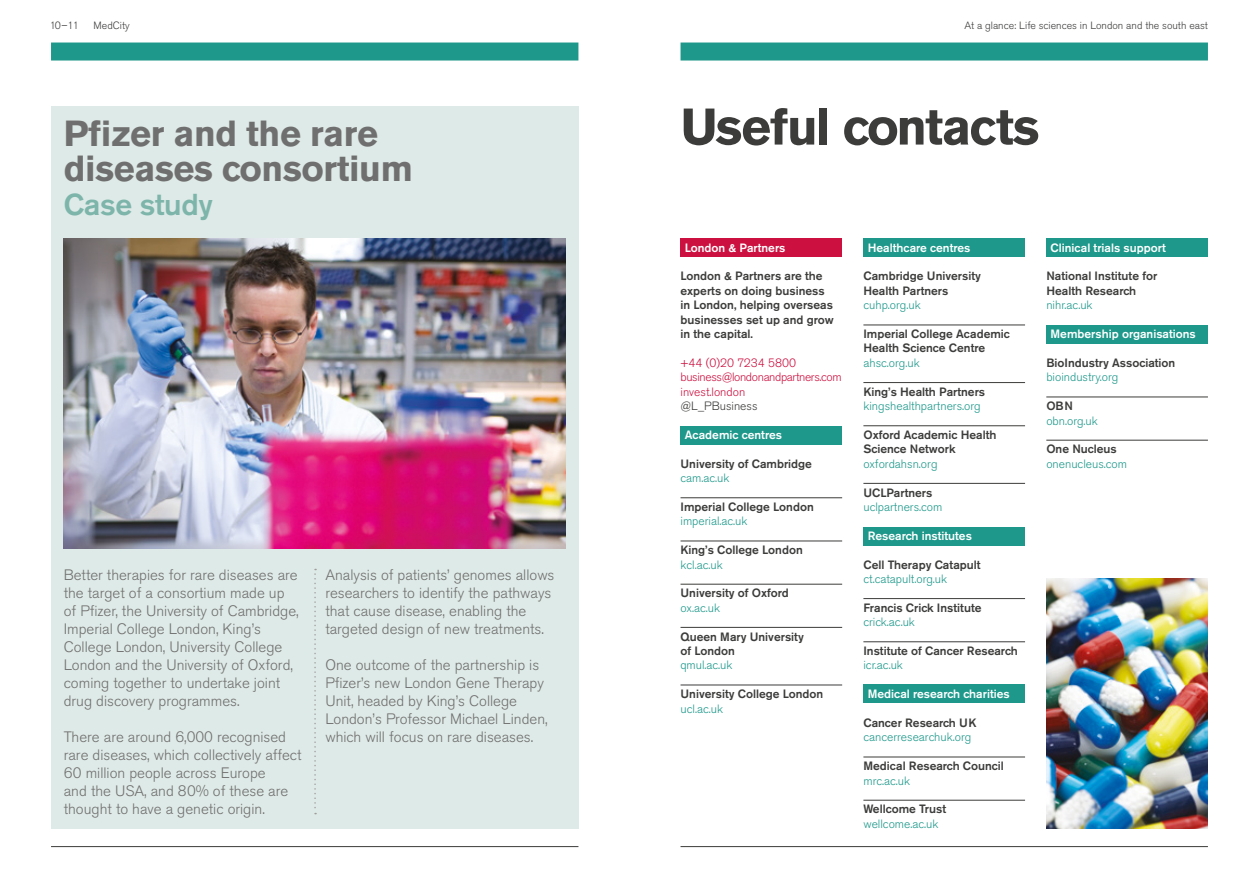
<style>
.page{position:relative;width:1259px;height:893px;background:#fff}
.page>*{position:absolute;margin:0;border:0;box-sizing:border-box;transform-origin:0 0}
.t1{font:700 51px "Akzidenz Grotesk BE";letter-spacing:-.025em;color:#3c3c3b}
.t2{font:700 36px/34.5px "Akzidenz Grotesk BE";letter-spacing:-.01em;color:#706f6f}
.t3{font:500 30px "Akzidenz Grotesk BE";letter-spacing:-.01em;color:#7db5ab}
.t4{font:300 15px/18px "Akzidenz Grotesk BE";color:#706f6f}
.t5{font:500 12px/14.4px "Akzidenz Grotesk BE";color:#3c3c3b}
.t6{font:300 12px "Akzidenz Grotesk BE";color:#1d988a}
.t7{font:500 12px "Akzidenz Grotesk BE";color:#fff}
.t8{font:300 12px/14.4px "Akzidenz Grotesk BE";letter-spacing:-.03em;color:#cc1140}
.t9{font:300 12px "Akzidenz Grotesk BE";color:#3c3c3b}
.t10{font:300 10.5px "Akzidenz Grotesk BE";color:#3c3c3b}
</style>
<div class="page">
<hr style="left:51px;top:846px;width:527px;height:1px;background:#3c3c3b">
<div style="left:51px;top:43px;width:527px;height:18px;background:#1d988a"></div>
<hr style="left:680px;top:846px;width:528px;height:1px;background:#3c3c3b">
<div style="left:51px;top:106px;width:527px;height:723px;background:#deeae7"></div>
<div style="left:680px;top:43px;width:528px;height:18px;background:#1d988a"></div>
<div style="left:863px;top:684px;width:162px;height:19px;background:#1d988a"></div>
<div style="left:863px;top:527px;width:162px;height:18px;background:#1d988a"></div>
<div style="left:1046px;top:238px;width:162px;height:19px;background:#1d988a"></div>
<div style="left:1046px;top:325px;width:162px;height:18px;background:#1d988a"></div>
<div style="left:680px;top:426px;width:162px;height:19px;background:#1d988a"></div>
<div style="left:863px;top:238px;width:161px;height:19px;background:#1d988a"></div>
<div style="left:680px;top:238px;width:162px;height:19px;background:#cc1140"></div>
<hr style="left:680px;top:497px;width:162px;height:1px;background:#3c3c3b">
<hr style="left:680px;top:541px;width:162px;height:1px;background:#3c3c3b">
<hr style="left:680px;top:584px;width:162px;height:1px;background:#3c3c3b">
<hr style="left:680px;top:627px;width:162px;height:1px;background:#3c3c3b">
<hr style="left:680px;top:685px;width:162px;height:1px;background:#3c3c3b">
<hr style="left:863px;top:325px;width:162px;height:1px;background:#3c3c3b">
<hr style="left:863px;top:382px;width:162px;height:1px;background:#3c3c3b">
<hr style="left:863px;top:425px;width:162px;height:1px;background:#3c3c3b">
<hr style="left:863px;top:483px;width:162px;height:1px;background:#3c3c3b">
<hr style="left:863px;top:598px;width:162px;height:1px;background:#3c3c3b">
<hr style="left:863px;top:641px;width:162px;height:1px;background:#3c3c3b">
<hr style="left:863px;top:757px;width:162px;height:1px;background:#3c3c3b">
<hr style="left:863px;top:800px;width:162px;height:1px;background:#3c3c3b">
<hr style="left:1046px;top:397px;width:162px;height:1px;background:#3c3c3b">
<hr style="left:1046px;top:440px;width:162px;height:1px;background:#3c3c3b">
<img style="left:64px;top:238px;width:502px;height:311px">
<img style="left:1046px;top:578px;width:162px;height:250px">
<svg style="left:314px;top:569px;width:2px;height:245px"></svg>
<p class="t10" style="left:50px;top:20px;width:31px">10–11</p>
<p class="t10" style="left:94px;top:20px;width:38px">MedCity</p>
<p class="t10" style="left:964px;top:20px;width:245px">At a glance: Life sciences in London and the south east</p>
<h2 class="t2" style="left:64px;top:117px;width:351px">Pfizer and the rare diseases consortium</h2>
<h3 class="t3" style="left:64px;top:186px;width:151px">Case study</h3>
<p class="t4" style="left:64px;top:566px;width:236px">Better therapies for rare diseases are the target of a consortium made up of Pfizer, the University of Cambridge, Imperial College London, King’s College London, University College London and the University of Oxford, coming together to undertake joint drug discovery programmes.</p>
<p class="t4" style="left:64px;top:728px;width:239px">There are around 6,000 recognised rare diseases, which collectively affect 60 million people across Europe<br>and the USA, and 80% of these are thought to have a genetic origin.</p>
<p class="t4" style="left:325px;top:566px;width:231px">Analysis of patients’ genomes allows researchers to identify the pathways that cause disease, enabling the targeted design of new treatments.</p>
<p class="t4" style="left:325px;top:656px;width:224px">One outcome of the partnership is Pfizer’s new London Gene Therapy Unit, headed by King’s College London’s Professor Michael Linden, which will focus on rare diseases.</p>
<h1 class="t1" style="left:680px;top:97px;width:360px">Useful contacts</h1>
<p class="t7" style="left:685px;top:240px;width:102px">London &amp; Partners</p>
<p class="t5" style="left:680px;top:269px;width:155px">London &amp; Partners are the experts on doing business in London, helping overseas businesses set up and grow in the capital.</p>
<p class="t8" style="left:680px;top:356px;width:163px">+44 (0)20 7234 5800 business@londonandpartners.com invest.london</p>
<p class="t9" style="left:680px;top:399px;width:78px">@L_PBusiness</p>
<p class="t7" style="left:685px;top:427px;width:99px">Academic centres</p>
<p class="t5" style="left:680px;top:456px;width:133px">University of Cambridge</p>
<p class="t6" style="left:680px;top:471px;width:51px">cam.ac.uk</p>
<p class="t5" style="left:680px;top:499px;width:135px">Imperial College London</p>
<p class="t6" style="left:680px;top:514px;width:69px">imperial.ac.uk</p>
<p class="t5" style="left:680px;top:543px;width:124px">King’s College London</p>
<p class="t6" style="left:680px;top:558px;width:44px">kcl.ac.uk</p>
<p class="t5" style="left:680px;top:586px;width:110px">University of Oxford</p>
<p class="t6" style="left:680px;top:601px;width:41px">ox.ac.uk</p>
<p class="t5" style="left:680px;top:629px;width:125px">Queen Mary University of London</p>
<p class="t6" style="left:680px;top:658px;width:54px">qmul.ac.uk</p>
<p class="t5" style="left:680px;top:687px;width:144px">University College London</p>
<p class="t6" style="left:680px;top:702px;width:44px">ucl.ac.uk</p>
<p class="t7" style="left:867px;top:240px;width:104px">Healthcare centres</p>
<p class="t5" style="left:863px;top:269px;width:119px">Cambridge University<br>Health Partners</p>
<p class="t6" style="left:863px;top:298px;width:59px">cuhp.org.uk</p>
<p class="t5" style="left:863px;top:327px;width:148px">Imperial College Academic<br>Health Science Centre</p>
<p class="t6" style="left:863px;top:356px;width:58px">ahsc.org.uk</p>
<p class="t5" style="left:863px;top:384px;width:123px">King’s Health Partners</p>
<p class="t6" style="left:863px;top:399px;width:119px">kingshealthpartners.org</p>
<p class="t5" style="left:863px;top:427px;width:135px">Oxford Academic Health<br>Science Network</p>
<p class="t6" style="left:863px;top:457px;width:76px">oxfordahsn.org</p>
<p class="t5" style="left:863px;top:485px;width:71px">UCLPartners</p>
<p class="t6" style="left:863px;top:500px;width:81px">uclpartners.com</p>
<p class="t7" style="left:867px;top:528px;width:106px">Research institutes</p>
<p class="t5" style="left:863px;top:557px;width:119px">Cell Therapy Catapult</p>
<p class="t6" style="left:863px;top:572px;width:85px">ct.catapult.org.uk</p>
<p class="t5" style="left:863px;top:600px;width:120px">Francis Crick Institute</p>
<p class="t6" style="left:863px;top:615px;width:53px">crick.ac.uk</p>
<p class="t5" style="left:863px;top:643px;width:156px">Institute of Cancer Research</p>
<p class="t6" style="left:863px;top:658px;width:41px">icr.ac.uk</p>
<p class="t7" style="left:867px;top:687px;width:144px">Medical research charities</p>
<p class="t5" style="left:863px;top:715px;width:115px">Cancer Research UK</p>
<p class="t6" style="left:863px;top:730px;width:109px">cancerresearchuk.org</p>
<p class="t5" style="left:863px;top:759px;width:142px">Medical Research Council</p>
<p class="t6" style="left:863px;top:774px;width:48px">mrc.ac.uk</p>
<p class="t5" style="left:863px;top:802px;width:84px">Wellcome Trust</p>
<p class="t6" style="left:863px;top:817px;width:77px">wellcome.ac.uk</p>
<p class="t7" style="left:1050px;top:240px;width:117px">Clinical trials support</p>
<p class="t5" style="left:1046px;top:269px;width:113px">National Institute for<br>Health Research</p>
<p class="t6" style="left:1046px;top:298px;width:48px">nihr.ac.uk</p>
<p class="t7" style="left:1050px;top:327px;width:147px">Membership organisations</p>
<p class="t5" style="left:1046px;top:355px;width:130px">BioIndustry Association</p>
<p class="t6" style="left:1046px;top:370px;width:74px">bioindustry.org</p>
<p class="t5" style="left:1046px;top:399px;width:28px">OBN</p>
<p class="t6" style="left:1046px;top:414px;width:53px">obn.org.uk</p>
<p class="t5" style="left:1046px;top:442px;width:72px">One Nucleus</p>
<p class="t6" style="left:1046px;top:457px;width:82px">onenucleus.com</p>
</div>
